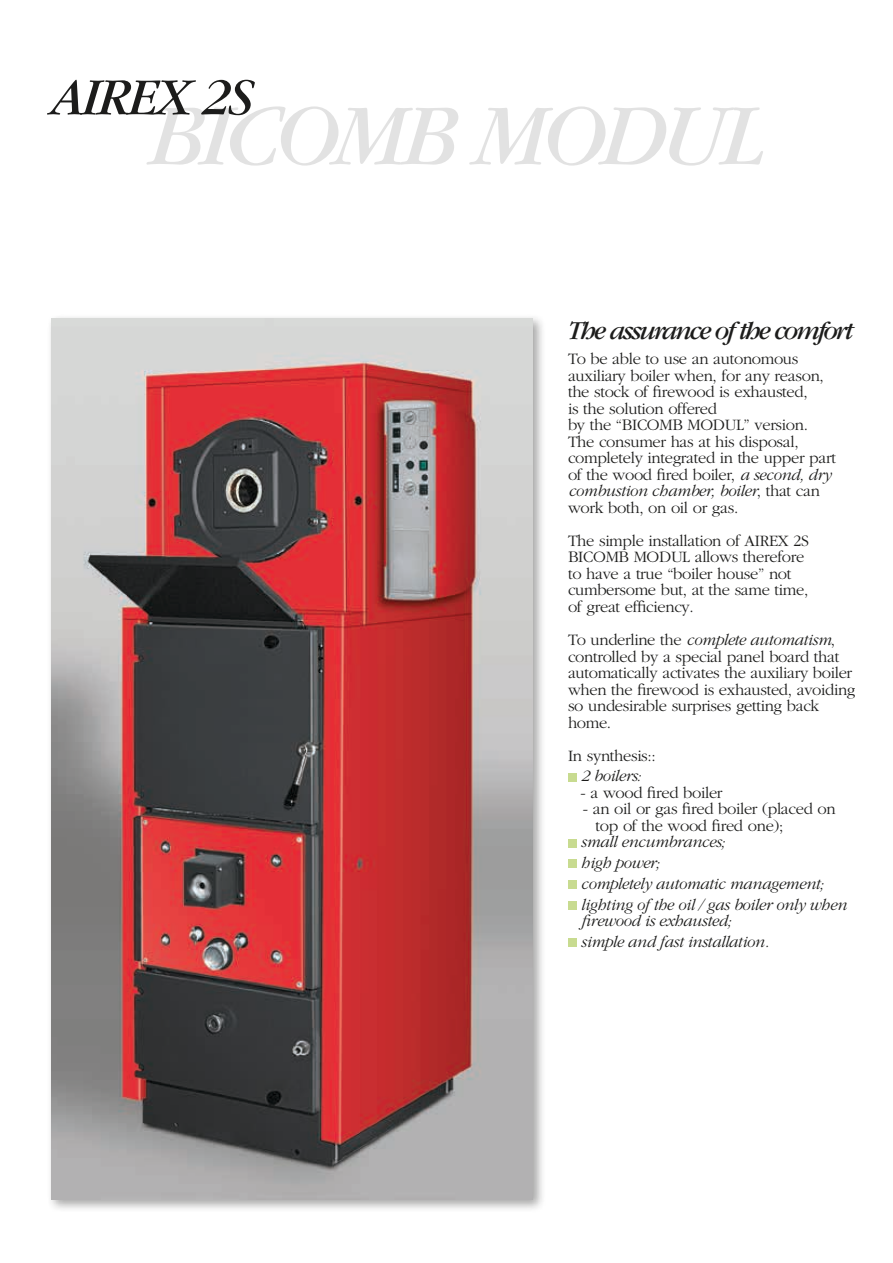
<style>
.page{position:relative;width:893px;height:1263px;background:#fff}
.page>*{position:absolute;margin:0;border:0;box-sizing:border-box;transform-origin:0 0}
.t1{font:italic 90px "Garamond";letter-spacing:-.06em;color:#e2e2e2}
.t2{font:italic 54px "Garamond";letter-spacing:-.06em;color:#1c1c1b}
.t3{font:italic 27px "Garamond";letter-spacing:-.08em;color:#1c1c1b}
.t4{font:300 16.5px/16.5px "Garamond";letter-spacing:-.02em;color:#1c1c1b}
.t5{font:italic 300 16.5px/20.7px "Garamond";letter-spacing:-.02em;color:#1c1c1b}
.s1{font-style:italic}
</style>
<div class="page">
<div style="left:568px;top:773px;width:8px;height:8px;background:#c8db90"></div>
<div style="left:568px;top:839px;width:8px;height:8px;background:#c8db90"></div>
<div style="left:568px;top:859px;width:8px;height:9px;background:#c8db90"></div>
<div style="left:568px;top:880px;width:8px;height:9px;background:#c8db90"></div>
<div style="left:568px;top:901px;width:8px;height:8px;background:#c8db90"></div>
<div style="left:568px;top:938px;width:8px;height:9px;background:#c8db90"></div>
<div style="left:46px;top:314px;width:500px;height:898px;background:#1c1c1b;opacity:.4"></div>
<img style="left:51px;top:319px;width:482px;height:880px">
<h2 class="t2" style="left:51px;top:69px;width:204px">AIREX 2S</h2>
<h1 class="t1" style="left:149px;top:89px;width:619px">BICOMB MODUL</h1>
<h3 class="t3" style="left:568px;top:317px;width:287px">The assurance of the comfort</h3>
<p class="t4" style="left:568px;top:351px;width:269px">To be able to use an autonomous auxiliary boiler when, for any reason, the stock of firewood is exhausted,<br>is the solution offered<br>by the “BICOMB MODUL” version.<br>The consumer has at his disposal, completely integrated in the upper part of the wood fired boiler, <span class="s1">a second, dry combustion chamber, boiler</span>, that can work both, on oil or gas.</p>
<p class="t4" style="left:568px;top:533px;width:242px">The simple installation of AIREX 2S<br>BICOMB MODUL allows therefore to have a true “boiler house” not cumbersome but, at the same time, of great efficiency.</p>
<p class="t4" style="left:568px;top:632px;width:289px">To underline the <span class="s1">complete automatism</span>, controlled by a special panel board that automatically activates the auxiliary boiler when the firewood is exhausted, avoiding so undesirable surprises getting back home.</p>
<p class="t4" style="left:568px;top:747px;width:89px">In synthesis::</p>
<p class="t5" style="left:580px;top:766px;width:62px">2 boilers:</p>
<p class="t4" style="left:581px;top:784px;width:143px">- a wood fired boiler</p>
<p class="t4" style="left:596px;top:801px;width:242px;text-indent:-13px">- an oil or gas fired boiler (placed on top of the wood fired one);</p>
<p class="t5" style="left:580px;top:832px;width:267px">small encumbrances;<br>high power;<br>completely automatic management; lighting of the oil / gas boiler only when</p>
<p class="t5" style="left:580px;top:910px;width:190px">firewood is exhausted; simple and fast installation.</p>
</div>
